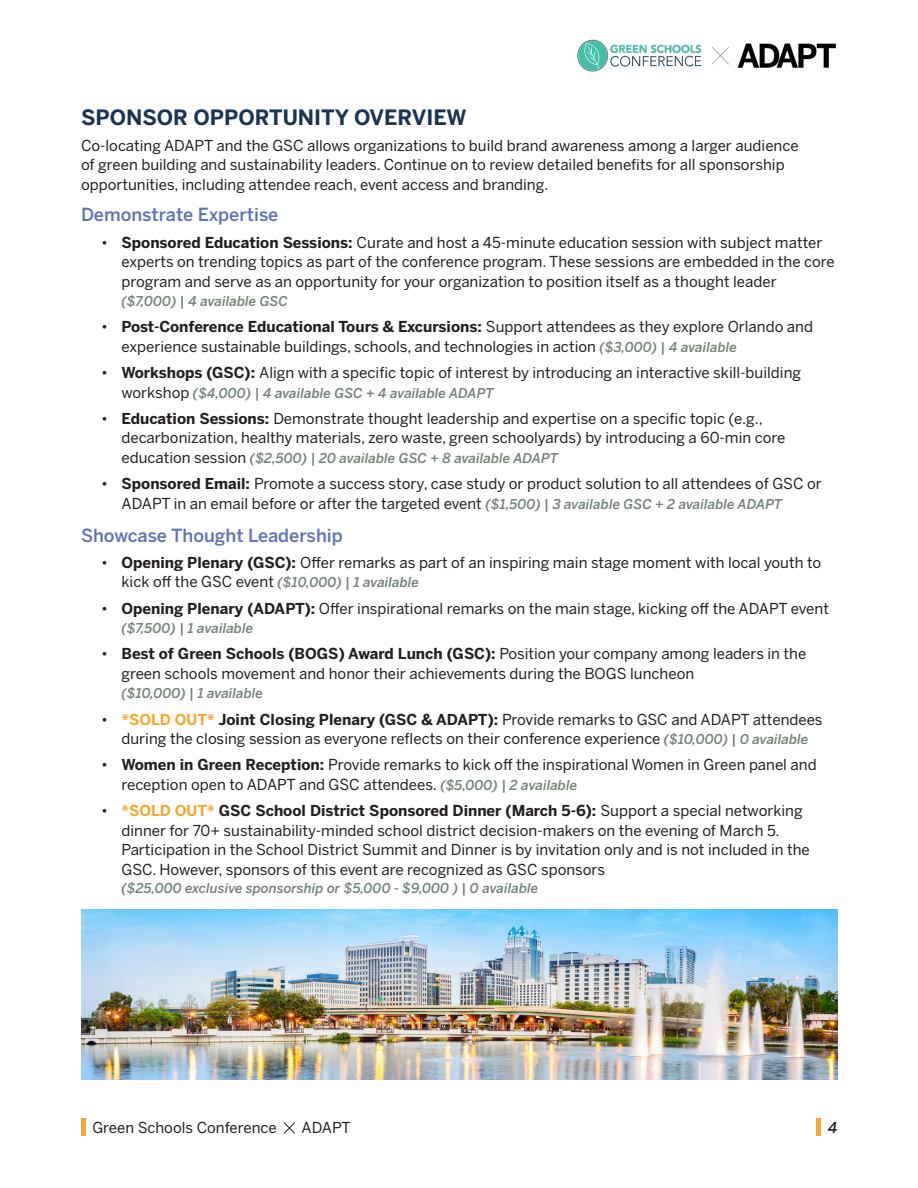
<style>
.page{position:relative;width:918px;height:1188px;background:#fff}
.page>*{position:absolute;margin:0;border:0;box-sizing:border-box;transform-origin:0 0}
.t1{font:700 21px "Benton Sans";color:#1c3354}
.t2{font:500 18px "Benton Sans";color:#6173b7}
.t3{font:15px/19.5px "Benton Sans";color:#231f20}
.t4{font:italic 500 15px "Benton Sans";color:#231f20}
.t5{font:italic 500 13.5px "Benton Sans";color:#758378}
.s1{font-weight:700}
.s2{font-weight:500;font-style:italic;font-size:13.5px;color:#758378}
.s3{font-weight:400;font-style:normal;font-size:15px;color:#231f20}
.s4{font-weight:700;color:#faa631}
</style>
<div class="page">
<hr style="left:81px;top:1119px;width:4px;height:17px;background:#faa631">
<svg style="left:283px;top:1122px;width:12px;height:12px"></svg>
<hr style="left:817px;top:1119px;width:4px;height:17px;background:#faa631">
<img style="left:577px;top:39px;width:259px;height:33px">
<img style="left:81px;top:909px;width:756px;height:171px">
<h1 class="t1" style="left:81px;top:104px;width:387px">SPONSOR OPPORTUNITY OVERVIEW</h1>
<p class="t3" style="left:81px;top:135px;width:719px">Co-locating ADAPT and the GSC allows organizations to build brand awareness among a larger audience of green building and sustainability leaders. Continue on to review detailed benefits for all sponsorship opportunities, including attendee reach, event access and branding.</p>
<p class="t2" style="left:81px;top:204px;width:199px">Demonstrate Expertise</p>
<p class="t3" style="left:122px;top:232px;width:715px;text-indent:-20px">• <span class="s1">Sponsored Education Sessions:</span> Curate and host a 45-minute education session with subject matter experts on trending topics as part of the conference program. These sessions are embedded in the core program and serve as an opportunity for your organization to position itself as a thought leader</p>
<p class="t5" style="left:122px;top:293px;width:168px">($7,000) | 4 available GSC</p>
<p class="t3" style="left:122px;top:317px;width:693px;text-indent:-20px">• <span class="s1">Post-Conference Educational Tours &amp; Excursions:</span> Support attendees as they explore Orlando and experience sustainable buildings, schools, and technologies in action <span class="s2">($3,000) | 4 available</span></p>
<p class="t3" style="left:101px;top:363px;width:701px">• <span class="s1">Workshops (GSC):</span> Align with a specific topic of interest by introducing an interactive skill-building</p>
<p class="t5" style="left:122px;top:385px;width:374px"><span class="s3">workshop</span> ($4,000) | 4 available GSC + 4 available ADAPT</p>
<p class="t3" style="left:122px;top:408px;width:665px;text-indent:-20px">• <span class="s1">Education Sessions:</span> Demonstrate thought leadership and expertise on a specific topic (e.g., decarbonization, healthy materials, zero waste, green schoolyards) by introducing a 60-min core</p>
<p class="t5" style="left:122px;top:450px;width:438px"><span class="s3">education session</span> ($2,500) | 20 available GSC + 8 available ADAPT</p>
<p class="t3" style="left:122px;top:474px;width:702px;text-indent:-20px">• <span class="s1">Sponsored Email:</span> Promote a success story, case study or product solution to all attendees of GSC or<br>ADAPT in an email before or after the targeted event <span class="s2">($1,500) | 3 available GSC + 2 available ADAPT</span></p>
<p class="t2" style="left:81px;top:524px;width:263px">Showcase Thought Leadership</p>
<p class="t3" style="left:101px;top:552px;width:722px">• <span class="s1">Opening Plenary (GSC):</span> Offer remarks as part of an inspiring main stage moment with local youth to</p>
<p class="t5" style="left:122px;top:574px;width:299px"><span class="s3">kick off the GSC event</span> ($10,000) | 1 available</p>
<p class="t3" style="left:101px;top:598px;width:729px">• <span class="s1">Opening Plenary (ADAPT):</span> Offer inspirational remarks on the main stage, kicking off the ADAPT event</p>
<p class="t5" style="left:122px;top:620px;width:133px">($7,500) | 1 available</p>
<p class="t3" style="left:121px;top:644px;width:686px;text-indent:-20px">• <span class="s1">Best of Green Schools (BOGS) Award Lunch (GSC):</span> Position your company among leaders in the green schools movement and honor their achievements during the BOGS luncheon</p>
<p class="t5" style="left:122px;top:685px;width:143px">($10,000) | 1 available</p>
<p class="t3" style="left:101px;top:709px;width:723px;text-align:center">• <span class="s4">*SOLD OUT*</span> <span class="s1">Joint Closing Plenary (GSC &amp; ADAPT):</span> Provide remarks to GSC and ADAPT attendees during the closing session as everyone reflects on their conference experience <span class="s2">($10,000) | 0 available</span></p>
<p class="t3" style="left:122px;top:755px;width:697px;text-indent:-20px">• <span class="s1">Women in Green Reception:</span> Provide remarks to kick off the inspirational Women in Green panel and reception open to ADAPT and GSC attendees. <span class="s2">($5,000) | 2 available</span></p>
<p class="t3" style="left:121px;top:801px;width:690px;text-indent:-20px">• <span class="s4">*SOLD OUT*</span> <span class="s1">GSC School District Sponsored Dinner (March 5-6):</span> Support a special networking dinner for 70+ sustainability-minded school district decision-makers on the evening of March 5.<br>Participation in the School District Summit and Dinner is by invitation only and is not included in the GSC. However, sponsors of this event are recognized as GSC sponsors</p>
<p class="t5" style="left:122px;top:880px;width:418px">($25,000 exclusive sponsorship or $5,000 - $9,000 ) | 0 available</p>
<p class="t3" style="left:92px;top:1118px;width:186px">Green Schools Conference</p>
<p class="t3" style="left:302px;top:1118px;width:51px">ADAPT</p>
<p class="t4" style="left:828px;top:1119px;width:11px">4</p>
</div>
